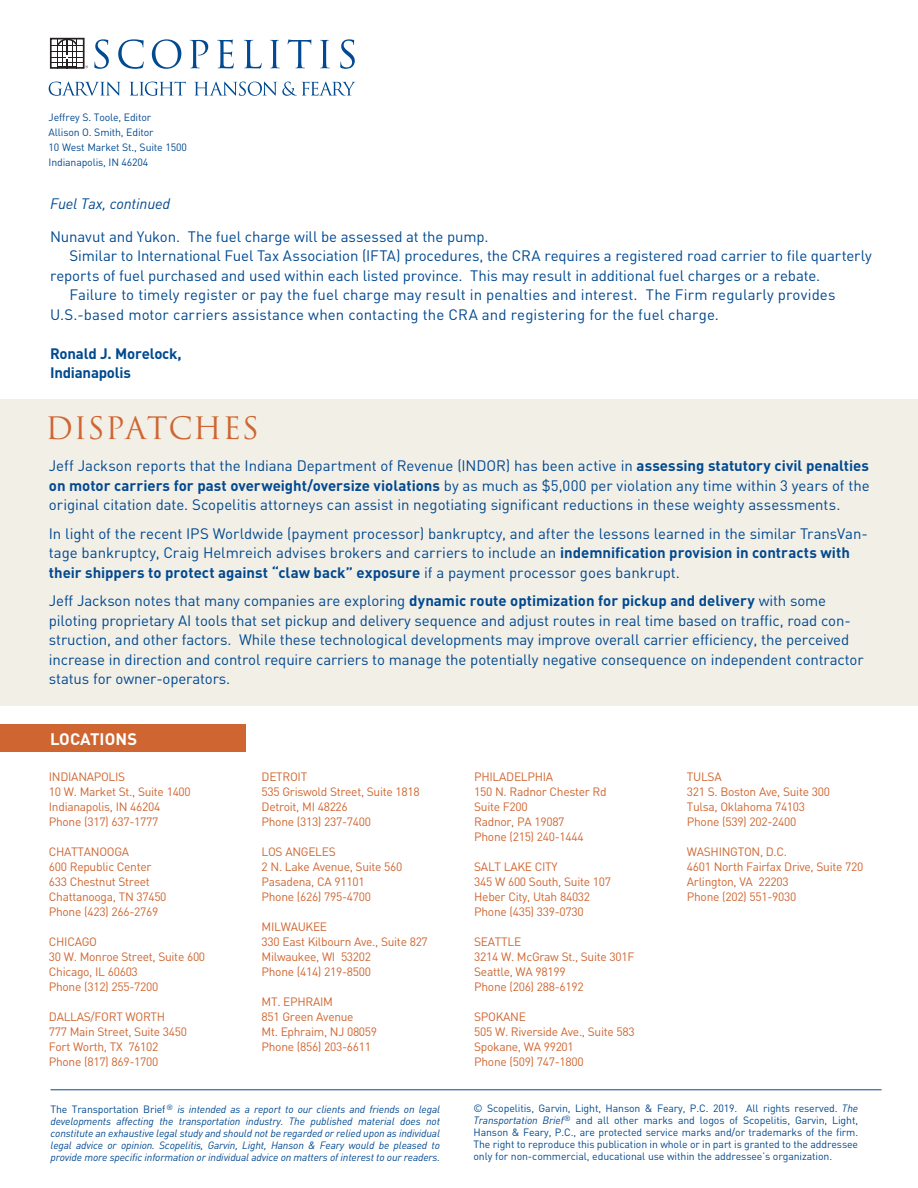
<style>
.page{position:relative;width:918px;height:1188px;background:#fff}
.page>*{position:absolute;margin:0;border:0;box-sizing:border-box;transform-origin:0 0}
.t1{font:30.15px "Trajan Pro";letter-spacing:.02em;color:#cf6631}
.t2{font:700 16.5px "DIN";letter-spacing:.01em;color:#fff}
.t3{font:15px/19.5px "DIN";letter-spacing:-.01em;color:#014990}
.t4{font:700 15px "DIN";letter-spacing:-.015em;color:#014990}
.t5{font:italic 15px "DIN";letter-spacing:-.015em;color:#014990}
.t6{font:12px "DIN";letter-spacing:-.025em;color:#cf6631}
.mouse_type{font:10.5px/12px "DIN";letter-spacing:-.015em;color:#014990;text-align:justify}
.mouse_type-2{font:italic 10.5px/12px "DIN";letter-spacing:-.015em;color:#014990;text-align:justify}
.s1{font-weight:700}
.s2{font-style:normal}
.s3{font-style:italic}
</style>
<div class="page">
<div style="left:0;top:400px;width:918px;height:306px;background:#f2efe7"></div>
<hr style="left:51px;top:1089px;width:831px;height:1px;background:#014990">
<svg style="left:94px;top:39px;width:15px;height:30px"></svg>
<svg style="left:118px;top:39px;width:26px;height:30px"></svg>
<svg style="left:152px;top:39px;width:29px;height:30px"></svg>
<svg style="left:190px;top:40px;width:18px;height:28px"></svg>
<svg style="left:217px;top:40px;width:17px;height:28px"></svg>
<svg style="left:244px;top:40px;width:18px;height:28px"></svg>
<svg style="left:270px;top:40px;width:10px;height:28px"></svg>
<svg style="left:288px;top:39px;width:23px;height:29px"></svg>
<svg style="left:320px;top:40px;width:10px;height:28px"></svg>
<svg style="left:340px;top:39px;width:15px;height:30px"></svg>
<svg style="left:49px;top:82px;width:72px;height:14px"></svg>
<svg style="left:129px;top:82px;width:57px;height:14px"></svg>
<svg style="left:194px;top:82px;width:161px;height:14px"></svg>
<div style="left:50px;top:38px;width:35px;height:31px;border:2px solid #231f20"></div>
<hr style="left:51px;top:45px;width:33px;height:1px;background:#231f20">
<hr style="left:51px;top:51px;width:33px;height:1px;background:#231f20">
<hr style="left:51px;top:57px;width:33px;height:1px;background:#231f20">
<hr style="left:51px;top:63px;width:33px;height:1px;background:#231f20">
<svg style="left:56px;top:38px;width:22px;height:30px"></svg>
<div style="left:0;top:724px;width:245px;height:28px;background:#cf6631"></div>
<p class="mouse_type" style="left:49px;top:111px;width:104px">Jeffrey S. Toole, Editor</p>
<p class="mouse_type" style="left:49px;top:126px;width:107px">Allison O. Smith, Editor</p>
<p class="mouse_type" style="left:49px;top:141px;width:140px">10 West Market St., Suite 1500</p>
<p class="mouse_type" style="left:49px;top:156px;width:101px">Indianapolis, IN 46204</p>
<p class="t5" style="left:50px;top:194px;width:122px">Fuel Tax, continued</p>
<p class="t3" style="left:50px;top:226px;width:440px">Nunavut and Yukon. The fuel charge will be assessed at the pump.</p>
<p class="t3" style="left:50px;top:246px;width:823px;text-indent:20px">Similar to International Fuel Tax Association (IFTA) procedures, the CRA requires a registered road carrier to file quarterly reports of fuel purchased and used within each listed province. This may result in additional fuel charges or a rebate.</p>
<p class="t3" style="left:50px;top:285px;width:787px;text-indent:20px">Failure to timely register or pay the fuel charge may result in penalties and interest. The Firm regularly provides<br>U.S.-based motor carriers assistance when contacting the CRA and registering for the fuel charge.</p>
<p class="t4" style="left:50px;top:343px;width:133px">Ronald J. Morelock,</p>
<p class="t4" style="left:50px;top:363px;width:82px">Indianapolis</p>
<p class="t1" style="left:46px;top:408px;width:215px">DISPATCHES</p>
<p class="t3" style="left:49px;top:456px;width:822px;text-align:justify">Jeff Jackson reports that the Indiana Department of Revenue (INDOR) has been active in <span class="s1">assessing statutory civil penalties on motor carriers for past overweight/oversize violations</span> by as much as $5,000 per violation any time within 3 years of the original citation date. Scopelitis attorneys can assist in negotiating significant reductions in these weighty assessments.</p>
<p class="t3" style="left:49px;top:523px;width:821px">In light of the recent IPS Worldwide (payment processor) bankruptcy, and after the lessons learned in the similar TransVan&shy;tage bankruptcy, Craig Helmreich advises brokers and carriers to include an <span class="s1">indemnification provision in contracts with their shippers to protect against “claw back” exposure</span> if a payment processor goes bankrupt.</p>
<p class="t3" style="left:49px;top:591px;width:816px">Jeff Jackson notes that many companies are exploring <span class="s1">dynamic route optimization for pickup and delivery</span> with some piloting proprietary AI tools that set pickup and delivery sequence and adjust routes in real time based on traffic, road con&shy;struction, and other factors. While these technological developments may improve overall carrier efficiency, the perceived increase in direction and control require carriers to manage the potentially negative consequence on independent contractor status for owner-operators.</p>
<p class="t2" style="left:50px;top:728px;width:89px">LOCATIONS</p>
<p class="t6" style="left:49px;top:769px;width:78px">INDIANAPOLIS</p>
<p class="t6" style="left:49px;top:784px;width:143px">10 W. Market St., Suite 1400</p>
<p class="t6" style="left:49px;top:799px;width:113px">Indianapolis, IN 46204</p>
<p class="t6" style="left:49px;top:814px;width:111px">Phone (317) 637-1777</p>
<p class="t6" style="left:49px;top:844px;width:82px">CHATTANOOGA</p>
<p class="t6" style="left:49px;top:859px;width:104px">600 Republic Center</p>
<p class="t6" style="left:49px;top:874px;width:102px">633 Chestnut Street</p>
<p class="t6" style="left:49px;top:889px;width:119px">Chattanooga, TN 37450</p>
<p class="t6" style="left:49px;top:904px;width:111px">Phone (423) 266-2769</p>
<p class="t6" style="left:49px;top:934px;width:50px">CHICAGO</p>
<p class="t6" style="left:49px;top:949px;width:158px">30 W. Monroe Street, Suite 600</p>
<p class="t6" style="left:49px;top:964px;width:91px">Chicago, IL 60603</p>
<p class="t6" style="left:49px;top:979px;width:111px">Phone (312) 255-7200</p>
<p class="t6" style="left:49px;top:1009px;width:118px">DALLAS/FORT WORTH</p>
<p class="t6" style="left:49px;top:1024px;width:140px">777 Main Street, Suite 3450</p>
<p class="t6" style="left:49px;top:1039px;width:111px">Fort Worth, TX 76102</p>
<p class="t6" style="left:49px;top:1054px;width:111px">Phone (817) 869-1700</p>
<p class="t6" style="left:262px;top:769px;width:47px">DETROIT</p>
<p class="t6" style="left:262px;top:784px;width:160px">535 Griswold Street, Suite 1818</p>
<p class="t6" style="left:262px;top:799px;width:88px">Detroit, MI 48226</p>
<p class="t6" style="left:262px;top:814px;width:111px">Phone (313) 237-7400</p>
<p class="t6" style="left:262px;top:844px;width:76px">LOS ANGELES</p>
<p class="t6" style="left:262px;top:859px;width:142px">2 N. Lake Avenue, Suite 560</p>
<p class="t6" style="left:262px;top:874px;width:105px">Pasadena, CA 91101</p>
<p class="t6" style="left:262px;top:889px;width:111px">Phone (626) 795-4700</p>
<p class="t6" style="left:262px;top:919px;width:67px">MILWAUKEE</p>
<p class="t6" style="left:262px;top:934px;width:168px">330 East Kilbourn Ave., Suite 827</p>
<p class="t6" style="left:262px;top:949px;width:111px">Milwaukee, WI 53202</p>
<p class="t6" style="left:262px;top:964px;width:111px">Phone (414) 219-8500</p>
<p class="t6" style="left:262px;top:994px;width:73px">MT. EPHRAIM</p>
<p class="t6" style="left:262px;top:1009px;width:94px">851 Green Avenue</p>
<p class="t6" style="left:262px;top:1024px;width:117px">Mt. Ephraim, NJ 08059</p>
<p class="t6" style="left:262px;top:1039px;width:111px">Phone (856) 203-6611</p>
<p class="mouse_type-2" style="left:51px;top:1103px;width:391px"><span class="s2">The Transportation Brief</span><sup>®</sup> is intended as a report to our clients and friends on legal developments affecting the transportation industry. The published material does not constitute an exhaustive legal study and should not be regarded or relied upon as individual legal advice or opinion. Scopelitis, Garvin, Light, Hanson &amp; Feary would be pleased to provide more specific information or individual advice on matters of interest to our readers.</p>
<p class="t6" style="left:474px;top:769px;width:80px">PHILADELPHIA</p>
<p class="t6" style="left:474px;top:784px;width:134px">150 N. Radnor Chester Rd</p>
<p class="t6" style="left:474px;top:799px;width:55px">Suite F200</p>
<p class="t6" style="left:474px;top:814px;width:92px">Radnor, PA 19087</p>
<p class="t6" style="left:474px;top:829px;width:111px">Phone (215) 240-1444</p>
<p class="t6" style="left:474px;top:859px;width:85px">SALT LAKE CITY</p>
<p class="t6" style="left:474px;top:874px;width:138px">345 W 600 South, Suite 107</p>
<p class="t6" style="left:474px;top:889px;width:117px">Heber City, Utah 84032</p>
<p class="t6" style="left:474px;top:904px;width:111px">Phone (435) 339-0730</p>
<p class="t6" style="left:474px;top:934px;width:49px">SEATTLE</p>
<p class="t6" style="left:474px;top:949px;width:162px">3214 W. McGraw St., Suite 301F</p>
<p class="t6" style="left:474px;top:964px;width:93px">Seattle, WA 98199</p>
<p class="t6" style="left:474px;top:979px;width:111px">Phone (206) 288-6192</p>
<p class="t6" style="left:474px;top:1009px;width:53px">SPOKANE</p>
<p class="t6" style="left:474px;top:1024px;width:162px">505 W. Riverside Ave., Suite 583</p>
<p class="t6" style="left:474px;top:1039px;width:101px">Spokane, WA 99201</p>
<p class="t6" style="left:474px;top:1054px;width:111px">Phone (509) 747-1800</p>
<p class="t6" style="left:687px;top:769px;width:36px">TULSA</p>
<p class="t6" style="left:687px;top:784px;width:145px">321 S. Boston Ave, Suite 300</p>
<p class="t6" style="left:687px;top:799px;width:120px">Tulsa, Oklahoma 74103</p>
<p class="t6" style="left:687px;top:814px;width:111px">Phone (539) 202-2400</p>
<p class="t6" style="left:687px;top:844px;width:102px">WASHINGTON, D.C.</p>
<p class="t6" style="left:687px;top:859px;width:178px">4601 North Fairfax Drive, Suite 720</p>
<p class="t6" style="left:687px;top:874px;width:103px">Arlington, VA 22203</p>
<p class="t6" style="left:687px;top:889px;width:111px">Phone (202) 551-9030</p>
<p class="mouse_type" style="left:474px;top:1102px;width:386px">© Scopelitis, Garvin, Light, Hanson &amp; Feary, P.C. 2019. All rights reserved. <span class="s3">The Transportation Brief</span><sup>®</sup> and all other marks and logos of Scopelitis, Garvin, Light, Hanson &amp; Feary, P.C., are protected service marks and/or trademarks of the firm.<br>The right to reproduce this publication in whole or in part is granted to the addressee only for non-commercial, educational use within the addressee’s organization.</p>
</div>
